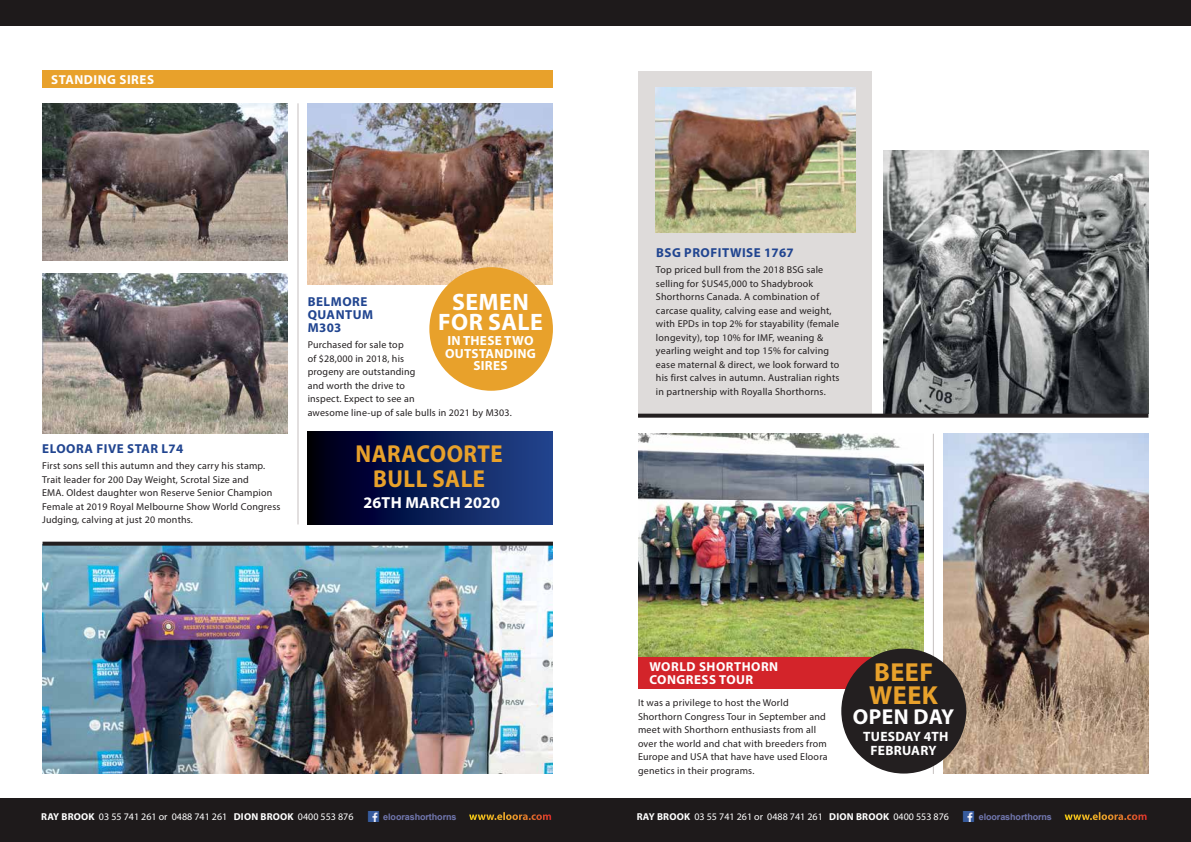
<style>
.page{position:relative;width:1191px;height:842px;background:#fff}
.page>*{position:absolute;margin:0;border:0;box-sizing:border-box;transform-origin:0 0}
.t1{font:700 26.2px/22.5px "Myriad Pro";letter-spacing:.02em;color:#e8a12b}
.t2{font:700 24.6px/24.6px "Myriad Pro";letter-spacing:.02em;color:#e8a12b;text-align:center;scale:.93 1}
.t3{font:700 23.9px/20.3px "Myriad Pro";letter-spacing:.02em;color:#fff;text-align:center}
.t4{font:700 21.6px "Myriad Pro";letter-spacing:.02em;color:#fff}
.t5{font:700 16.1px "Myriad Pro";letter-spacing:.015em;color:#fff}
.t6{font:700 13.5px/14.4px "Myriad Pro";letter-spacing:.02em;color:#fff;text-align:center}
.t7{font:700 13.3px/12.4px "Myriad Pro";letter-spacing:.02em;color:#fff;text-align:center}
.t8{font:700 13px/13px "Myriad Pro";letter-spacing:.04em;color:#214590}
.t9{font:700 13px/13px "Myriad Pro";letter-spacing:.04em;color:#fff}
.t10{font:10px/13.5px "Myriad Pro";letter-spacing:.02em;color:#231f20}
.t11{font:10px "Myriad Pro";color:#fff}
.t12{font:700 9px "Arial";letter-spacing:-.01em;color:#7177af}
.s1{font-weight:700}
.s2{font-family:"Myriad Pro";font-size:11px;color:#fff}
</style>
<div class="page">
<img style="left:638px;top:434px;width:285px;height:223px">
<img style="left:943px;top:434px;width:205px;height:340px">
<img style="left:883px;top:151px;width:265px;height:263px">
<img style="left:43px;top:546px;width:510px;height:228px">
<div style="left:0;top:799px;width:595px;height:43px;background:#1e1a1b"></div>
<div style="left:595px;top:799px;width:596px;height:43px;background:#1e1a1b"></div>
<div style="left:638px;top:657px;width:279px;height:31px;background:#d3242a"></div>
<div style="left:638px;top:71px;width:233px;height:346px;background:#dedbda"></div>
<img style="left:656px;top:88px;width:199px;height:145px">
<div style="left:0;top:0;width:595px;height:25px;background:#1e1a1b"></div>
<div style="left:595px;top:0;width:596px;height:25px;background:#1e1a1b"></div>
<img style="left:367px;top:811px;width:13px;height:11px">
<hr style="left:298px;top:103px;width:1px;height:421px;background:#c6c1c0">
<hr style="left:933px;top:434px;width:1px;height:340px;background:#c6c1c0">
<svg style="left:638px;top:414px;width:510px;height:4px;background:#353132"></svg>
<div style="left:43px;top:71px;width:510px;height:17px;background:#e8a12b"></div>
<img style="left:43px;top:103px;width:245px;height:158px">
<img style="left:43px;top:274px;width:245px;height:160px">
<img style="left:962px;top:811px;width:13px;height:11px">
<svg style="left:43px;top:542px;width:510px;height:4px;background:#2c2c2e"></svg>
<img style="left:308px;top:103px;width:245px;height:181px">
<div style="left:429px;top:267px;width:124px;height:124px;background:#e8a12b;border-radius:50%"></div>
<div style="left:308px;top:432px;width:245px;height:92px;background:linear-gradient(to right,#000013,#214693)"></div>
<div style="left:841px;top:649px;width:125px;height:124px;background:#231f20;border-radius:50%"></div>
<h3 class="t9" style="left:51px;top:72px;width:104px">STANDING SIRES</h3>
<h3 class="t8" style="left:42px;top:442px;width:142px">ELOORA FIVE STAR L74</h3>
<p class="t10" style="left:42px;top:459px;width:240px">First sons sell this autumn and they carry his stamp.<br>Trait leader for 200 Day Weight, Scrotal Size and<br>EMA. Oldest daughter won Reserve Senior Champion Female at 2019 Royal Melbourne Show World Congress Judging, calving at just 20 months.</p>
<h3 class="t3" style="left:438px;top:291px;width:106px">SEMEN<br>FOR SALE</h3>
<h3 class="t7" style="left:445px;top:334px;width:92px">IN THESE TWO<br>OUTSTANDING<br>SIRES</h3>
<h3 class="t8" style="left:308px;top:294px;width:67px">BELMORE<br>QUANTUM<br>M303</h3>
<p class="t10" style="left:308px;top:338px;width:206px">Purchased for sale top<br>of $28,000 in 2018, his<br>progeny are outstanding<br>and worth the drive to<br>inspect. Expect to see an<br>awesome line-up of sale bulls in 2021 by M303.</p>
<h2 class="t2" style="left:355px;top:441px;width:160px">NARACOORTE<br>BULL SALE</h2>
<h3 class="t5" style="left:363px;top:492px;width:138px">26TH MARCH 2020</h3>
<h3 class="t8" style="left:656px;top:246px;width:139px">BSG PROFITWISE 1767</h3>
<p class="t10" style="left:656px;top:263px;width:185px">Top priced bull from the 2018 BSG sale selling for $US45,000 to Shadybrook Shorthorns Canada. A combination of carcase quality, calving ease and weight, with EPDs in top 2% for stayability (female longevity), top 10% for IMF, weaning &amp; yearling weight and top 15% for calving ease maternal &amp; direct, we look forward to his first calves in autumn. Australian rights in partnership with Royalla Shorthorns.</p>
<h3 class="t9" style="left:649px;top:659px;width:130px">WORLD SHORTHORN<br>CONGRESS TOUR</h3>
<p class="t10" style="left:638px;top:696px;width:191px">It was a privilege to host the World Shorthorn Congress Tour in September and meet with Shorthorn enthusiasts from all over the world and chat with breeders from Europe and USA that have have used Eloora genetics in their programs.</p>
<h1 class="t1" style="left:869px;top:660px;width:70px">BEEF<br>WEEK</h1>
<h3 class="t4" style="left:853px;top:702px;width:103px">OPEN DAY</h3>
<h3 class="t6" style="left:863px;top:728px;width:87px">TUESDAY 4TH<br>FEBRUARY</h3>
<p class="t11" style="left:41px;top:810px;width:314px"><span class="s1">RAY BROOK</span> 03 55 741 261 or 0488 741 261 <span class="s1">DION BROOK</span> 0400 553 876</p>
<p class="t12" style="left:383px;top:810px;width:170px">eloorashorthorns <span class="s2">www.eloora.com</span></p>
<p class="t11" style="left:636px;top:810px;width:314px"><span class="s1">RAY BROOK</span> 03 55 741 261 or 0488 741 261 <span class="s1">DION BROOK</span> 0400 553 876</p>
<p class="t12" style="left:978px;top:810px;width:170px">eloorashorthorns <span class="s2">www.eloora.com</span></p>
</div>
